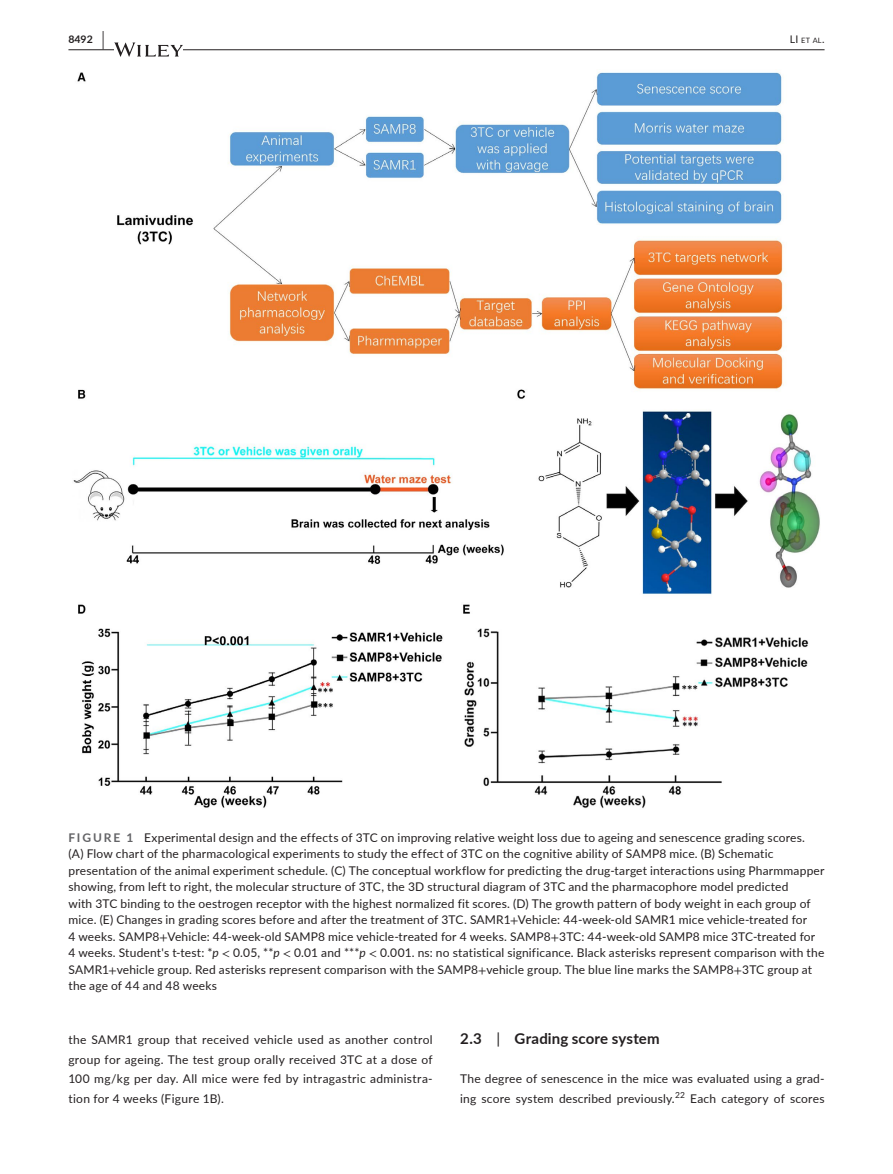
<style>
.page{position:relative;width:893px;height:1174px;background:#fff}
.page>*{position:absolute;margin:0;border:0;box-sizing:border-box;transform-origin:0 0}
.t1{font:700 15px "Lato";letter-spacing:.005em;color:#231f20}
.t2{font:12px/16.5px "Lato";letter-spacing:.015em;color:#231f20}
.t3{font:700 10.5px "Lato";color:#231f20}
.t4{font:7.35px "Lato";color:#231f20}
.s1{font-size:19.5px}
.s2{font-size:10.5px}
.s3{font-weight:700;color:#636366}
.s4{font-family:"STIX"}
.s5{font-style:italic}
.s6{font-weight:400}
</style>
<div class="page">
<hr style="left:68px;top:49px;width:756px;height:1px;background:#231f20">
<svg style="left:114px;top:42px;width:69px;height:15px"></svg>
<img style="left:73px;top:72px;width:747px;height:737px">
<p class="t3" style="left:68px;top:31px;width:37px">8492 <span class="s1">|</span></p>
<p class="t4" style="left:790px;top:35px;width:36px"><span class="s2">LI</span> et al<span class="s2">.</span></p>
<p class="t2" style="left:68px;top:828px;width:758px"><span class="s3">FIGURE 1</span> Experimental design and the effects of 3TC on improving relative weight loss due to ageing and senescence grading scores.<br>(A) Flow chart of the pharmacological experiments to study the effect of 3TC on the cognitive ability of SAMP8 mice. (B) Schematic presentation of the animal experiment schedule. (C) The conceptual workflow for predicting the drug-target interactions using Pharmmapper showing, from left to right, the molecular structure of 3TC, the 3D structural diagram of 3TC and the pharmacophore model predicted<br>with 3TC binding to the oestrogen receptor with the highest normalized fit scores. (D) The growth pattern of body weight in each group of mice. (E) Changes in grading scores before and after the treatment of 3TC. SAMR1<span class="s4">+</span>Vehicle: 44-week-old SAMR1 mice vehicle-treated for<br>4 weeks. SAMP8<span class="s4">+</span>Vehicle: 44-week-old SAMP8 mice vehicle-treated for 4 weeks. SAMP8<span class="s4">+</span>3TC: 44-week-old SAMP8 mice 3TC-treated for 4 weeks. Student's t-test: *<span class="s5">p</span> <span class="s4">&lt;</span> 0.05, **<span class="s5">p</span> <span class="s4">&lt;</span> 0.01 and ***<span class="s5">p</span> <span class="s4">&lt;</span> 0.001. ns: no statistical significance. Black asterisks represent comparison with the SAMR1<span class="s4">+</span>vehicle group. Red asterisks represent comparison with the SAMP8<span class="s4">+</span>vehicle group. The blue line marks the SAMP8<span class="s4">+</span>3TC group at the age of 44 and 48 weeks</p>
<p class="t2" style="left:68px;top:1029px;width:366px;line-height:19.5px;text-align:justify">the SAMR1 group that received vehicle used as another control group for ageing. The test group orally received 3TC at a dose of 100 mg/kg per day. All mice were fed by intragastric administra&shy;tion for 4 weeks (Figure 1B).</p>
<p class="t1" style="left:460px;top:1028px;width:201px">2.3 <span class="s6">|</span> Grading score system</p>
<p class="t2" style="left:460px;top:1068px;width:366px;line-height:19.5px">The degree of senescence in the mice was evaluated using a grad&shy;ing score system described previously.<sup>22</sup> Each category of scores</p>
</div>
